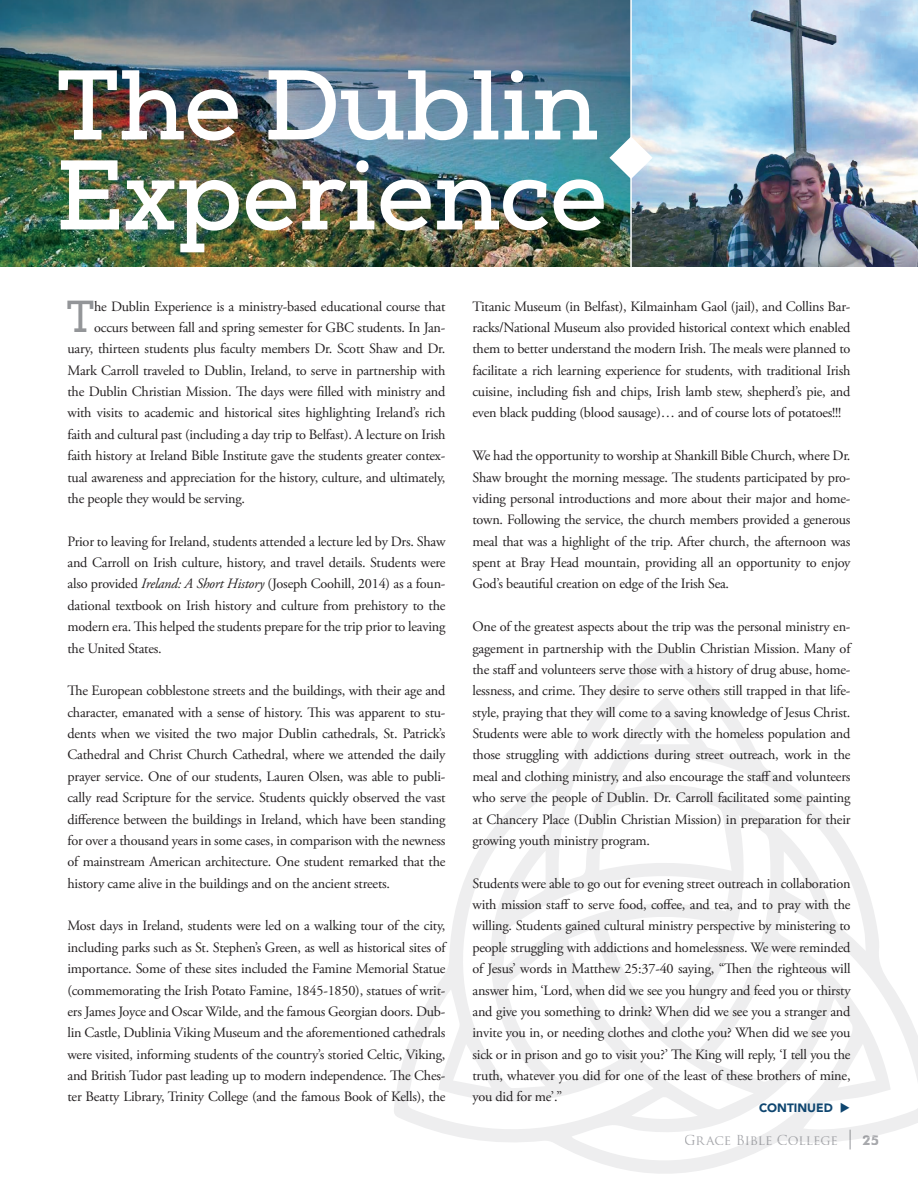
<style>
.page{position:relative;width:918px;height:1188px;background:#fff}
.page>*{position:absolute;margin:0;border:0;box-sizing:border-box;transform-origin:0 0}
.t1{font:98.7px/90px "Nexa Slab Bold FREE";letter-spacing:-.01em;color:#fff}
.t2{font:44.85px "Nexa Slab Regular FREE";color:#939598}
.t3{font:14.25px/21.3px "Adobe Garamond Pro";letter-spacing:-.015em;color:#231f20;text-align:justify}
.t4{font:13.5px "Trajan Pro";letter-spacing:-.005em;color:#a8a9ad}
.t5{font:900 12px "Avenir";color:#0f4670}
.s1{font-style:italic}
.s2{font-family:"Futura BT";font-weight:700;font-size:20.25px}
.s3{font-family:"Futura BT";font-weight:700}
</style>
<div class="page">
<svg style="left:394px;top:648px;width:524px;height:526px"></svg>
<img style="left:0;top:0;width:918px;height:266px">
<hr style="left:630px;top:0;width:2px;height:268px;background:#fff">
<svg style="left:609px;top:137px;width:44px;height:42px"></svg>
<svg style="left:741px;top:1134px;width:101px;height:11px"></svg>
<svg style="left:849px;top:1129px;width:2px;height:11px"></svg>
<svg style="left:863px;top:1135px;width:16px;height:3px"></svg>
<h1 class="t1" style="left:56px;top:62px;width:553px">The Dublin<br>Experience</h1>
<h2 class="t2" style="left:66px;top:290px;width:30px">T</h2>
<p class="t3" style="left:94px;top:296px;width:353px">he Dublin Experience is a ministry-based educational course that</p>
<p class="t3" style="left:94px;top:317px;width:353px">occurs between fall and spring semester for GBC students. In Jan-</p>
<p class="t3" style="left:67px;top:339px;width:379px">uary, thirteen students plus faculty members Dr. Scott Shaw and Dr.</p>
<p class="t3" style="left:67px;top:360px;width:379px">Mark Carroll traveled to Dublin, Ireland, to serve in partnership with</p>
<p class="t3" style="left:67px;top:381px;width:379px">the Dublin Christian Mission. The days were filled with ministry and</p>
<p class="t3" style="left:67px;top:403px;width:380px">with visits to academic and historical sites highlighting Ireland’s rich</p>
<p class="t3" style="left:67px;top:424px;width:380px">faith and cultural past (including a day trip to Belfast). A lecture on Irish</p>
<p class="t3" style="left:67px;top:445px;width:380px">faith history at Ireland Bible Institute gave the students greater contex-</p>
<p class="t3" style="left:67px;top:467px;width:380px">tual awareness and appreciation for the history, culture, and ultimately,</p>
<p class="t3" style="left:67px;top:488px;width:179px">the people they would be serving.</p>
<p class="t3" style="left:67px;top:531px;width:380px">Prior to leaving for Ireland, students attended a lecture led by Drs. Shaw and Carroll on Irish culture, history, and travel details. Students were also provided <span class="s1">Ireland: A Short History</span> (Joseph Coohill, 2014) as a foun&shy;dational textbook on Irish history and culture from prehistory to the modern era. This helped the students prepare for the trip prior to leaving the United States.</p>
<p class="t3" style="left:67px;top:681px;width:380px">The European cobblestone streets and the buildings, with their age and character, emanated with a sense of history. This was apparent to stu&shy;dents when we visited the two major Dublin cathedrals, St. Patrick’s Cathedral and Christ Church Cathedral, where we attended the daily prayer service. One of our students, Lauren Olsen, was able to publi&shy;cally read Scripture for the service. Students quickly observed the vast difference between the buildings in Ireland, which have been standing for over a thousand years in some cases, in comparison with the newness of mainstream American architecture. One student remarked that the history came alive in the buildings and on the ancient streets.</p>
<p class="t3" style="left:67px;top:916px;width:380px">Most days in Ireland, students were led on a walking tour of the city, including parks such as St. Stephen’s Green, as well as historical sites of importance. Some of these sites included the Famine Memorial Statue (commemorating the Irish Potato Famine, 1845-1850), statues of writ&shy;ers James Joyce and Oscar Wilde, and the famous Georgian doors. Dub&shy;lin Castle, Dublinia Viking Museum and the aforementioned cathedrals were visited, informing students of the country’s storied Celtic, Viking, and British Tudor past leading up to modern independence. The Ches&shy;ter Beatty Library, Trinity College (and the famous Book of Kells), the</p>
<p class="t3" style="left:472px;top:296px;width:380px">Titanic Museum (in Belfast), Kilmainham Gaol (jail), and Collins Bar&shy;racks/National Museum also provided historical context which enabled them to better understand the modern Irish. The meals were planned to facilitate a rich learning experience for students, with traditional Irish cuisine, including fish and chips, Irish lamb stew, shepherd’s pie, and even black pudding (blood sausage)… and of course lots of potatoes!!!</p>
<p class="t3" style="left:472px;top:445px;width:380px">We had the opportunity to worship at Shankill Bible Church, where Dr.<br>Shaw brought the morning message. The students participated by pro&shy;viding personal introductions and more about their major and home&shy;town. Following the service, the church members provided a generous meal that was a highlight of the trip. After church, the afternoon was spent at Bray Head mountain, providing all an opportunity to enjoy God’s beautiful creation on edge of the Irish Sea.</p>
<p class="t3" style="left:472px;top:616px;width:380px">One of the greatest aspects about the trip was the personal ministry en&shy;gagement in partnership with the Dublin Christian Mission. Many of the staff and volunteers serve those with a history of drug abuse, home&shy;lessness, and crime. They desire to serve others still trapped in that life&shy;style, praying that they will come to a saving knowledge of Jesus Christ.<br>Students were able to work directly with the homeless population and those struggling with addictions during street outreach, work in the meal and clothing ministry, and also encourage the staff and volunteers who serve the people of Dublin. Dr. Carroll facilitated some painting at Chancery Place (Dublin Christian Mission) in preparation for their growing youth ministry program.</p>
<p class="t3" style="left:472px;top:873px;width:380px">Students were able to go out for evening street outreach in collaboration with mission staff to serve food, coffee, and tea, and to pray with the willing. Students gained cultural ministry perspective by ministering to people struggling with addictions and homelessness. We were reminded of Jesus’ words in Matthew 25:37-40 saying, “Then the righteous will answer him, ‘Lord, when did we see you hungry and feed you or thirsty and give you something to drink? When did we see you a stranger and invite you in, or needing clothes and clothe you? When did we see you sick or in prison and go to visit you?’ The King will reply, ‘I tell you the truth, whatever you did for one of the least of these brothers of mine, you did for me’.”</p>
<p class="t5" style="left:759px;top:1100px;width:93px">CONTINUED ◆</p>
<p class="t4" style="left:684px;top:1131px;width:197px">Grace Bible College <span class="s2">|</span> <span class="s3">25</span></p>
</div>
